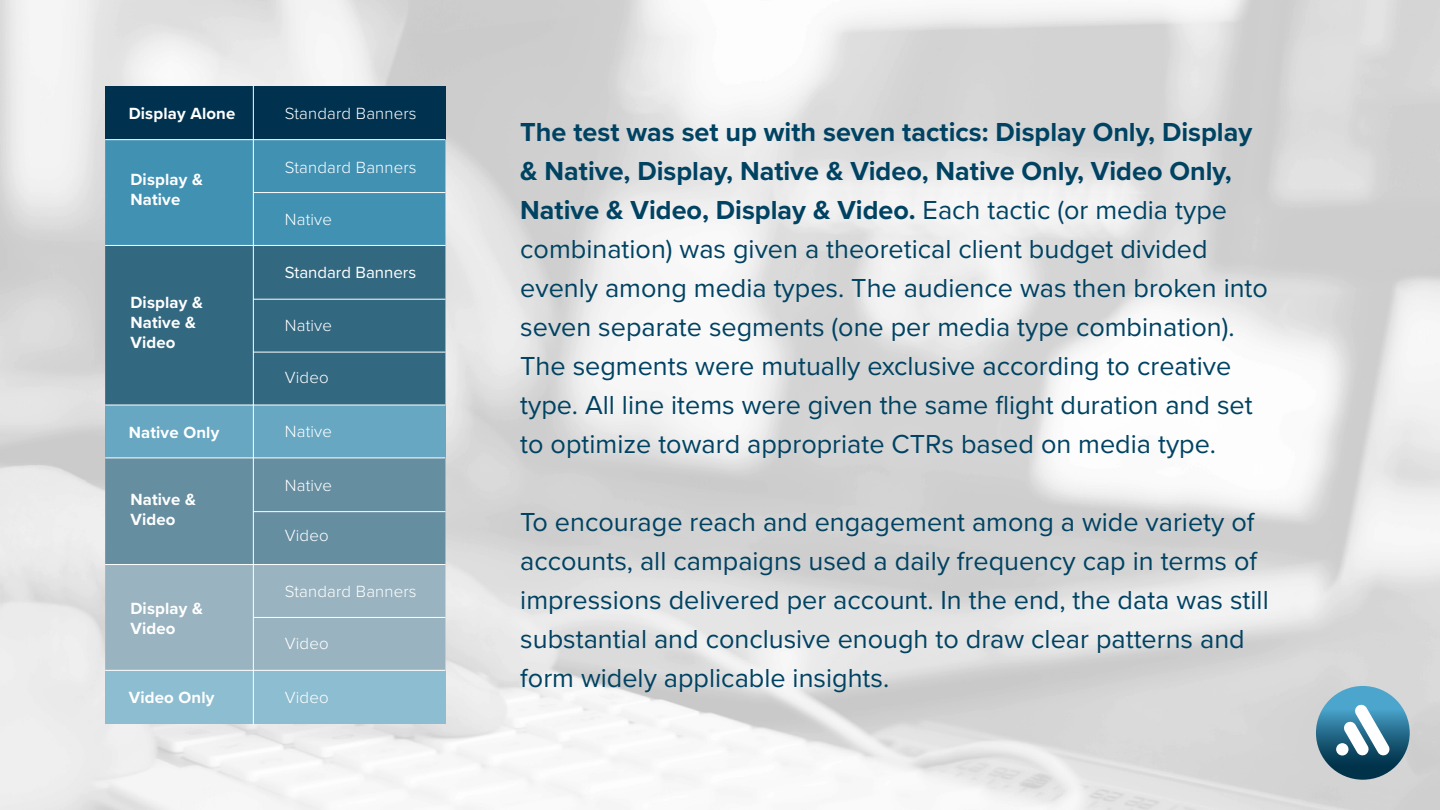
<style>
.page{position:relative;width:1440px;height:810px;background:#fff}
.page>*{position:absolute;margin:0;border:0;box-sizing:border-box;transform-origin:0 0}
.t1{font:27px/39px "Proxima Nova";color:#004262}
.t2{font:700 16.8px/20.2px "Proxima Nova";letter-spacing:.01em;color:#fff}
.t3{font:300 16.8px "Proxima Nova";letter-spacing:.01em;color:#fff}
.t4{font:16.8px "Proxima Nova";color:#fff}
.s1{font-weight:700}
</style>
<div class="page">
<img style="left:0;top:0;width:1440px;height:810px">
<svg style="left:1316px;top:686px;width:94px;height:94px;background:#276a8a"></svg>
<svg style="left:1336px;top:704px;width:54px;height:52px"></svg>
<div style="left:105px;top:86px;width:340px;height:53px;background:#003250"></div>
<div style="left:105px;top:405px;width:340px;height:53px;background:#67a7c2"></div>
<div style="left:105px;top:671px;width:340px;height:53px;background:#8dbdd1"></div>
<div style="left:105px;top:246px;width:340px;height:159px;background:#336881"></div>
<div style="left:105px;top:140px;width:340px;height:105px;background:#4191b3"></div>
<svg style="left:105px;top:459px;width:340px;height:211px;background:#7fa0b0"></svg>
<hr style="left:105px;top:139px;width:340px;height:1px;background:#fff">
<hr style="left:105px;top:245px;width:340px;height:1px;background:#fff">
<hr style="left:253px;top:192px;width:192px;height:1px;background:#fff">
<hr style="left:253px;top:299px;width:192px;height:1px;background:#fff">
<hr style="left:253px;top:352px;width:192px;height:1px;background:#fff">
<hr style="left:105px;top:405px;width:340px;height:1px;background:#fff">
<hr style="left:105px;top:458px;width:340px;height:1px;background:#fff">
<hr style="left:253px;top:511px;width:192px;height:1px;background:#fff">
<hr style="left:105px;top:564px;width:340px;height:1px;background:#fff">
<hr style="left:253px;top:617px;width:192px;height:1px;background:#fff">
<hr style="left:105px;top:670px;width:340px;height:1px;background:#fff">
<hr style="left:253px;top:86px;width:1px;height:638px;background:#fff">
<p class="t2" style="left:129px;top:103px;width:108px">Display Alone</p>
<p class="t3" style="left:285px;top:101px;width:133px">Standard Banners</p>
<p class="t3" style="left:285px;top:155px;width:133px">Standard Banners</p>
<p class="t2" style="left:130px;top:169px;width:74px">Display &amp;<br>Native</p>
<p class="t3" style="left:285px;top:207px;width:49px">Native</p>
<p class="t2" style="left:130px;top:292px;width:74px">Display &amp;<br>Native &amp;<br>Video</p>
<p class="t2" style="left:129px;top:422px;width:92px">Native Only</p>
<p class="t2" style="left:130px;top:489px;width:67px">Native &amp;<br>Video</p>
<p class="t2" style="left:130px;top:598px;width:74px">Display &amp;<br>Video</p>
<p class="t2" style="left:129px;top:687px;width:87px">Video Only</p>
<p class="t4" style="left:285px;top:260px;width:133px">Standard Banners</p>
<p class="t3" style="left:285px;top:313px;width:49px">Native</p>
<p class="t3" style="left:285px;top:365px;width:45px">Video</p>
<p class="t3" style="left:285px;top:419px;width:49px">Native</p>
<p class="t3" style="left:285px;top:473px;width:49px">Native</p>
<p class="t3" style="left:285px;top:523px;width:45px">Video</p>
<p class="t3" style="left:285px;top:578px;width:133px">Standard Banners</p>
<p class="t3" style="left:285px;top:631px;width:45px">Video</p>
<p class="t3" style="left:285px;top:685px;width:45px">Video</p>
<p class="t1" style="left:520px;top:111px;width:749px"><span class="s1">The test was set up with seven tactics: Display Only, Display &amp; Native, Display, Native &amp; Video, Native Only, Video Only, Native &amp; Video, Display &amp; Video.</span> Each tactic (or media type combination) was given a theoretical client budget divided evenly among media types. The audience was then broken into seven separate segments (one per media type combination).<br>The segments were mutually exclusive according to creative type. All line items were given the same flight duration and set to optimize toward appropriate CTRs based on media type.</p>
<p class="t1" style="left:520px;top:501px;width:750px">To encourage reach and engagement among a wide variety of accounts, all campaigns used a daily frequency cap in terms of impressions delivered per account. In the end, the data was still substantial and conclusive enough to draw clear patterns and form widely applicable insights.</p>
</div>
